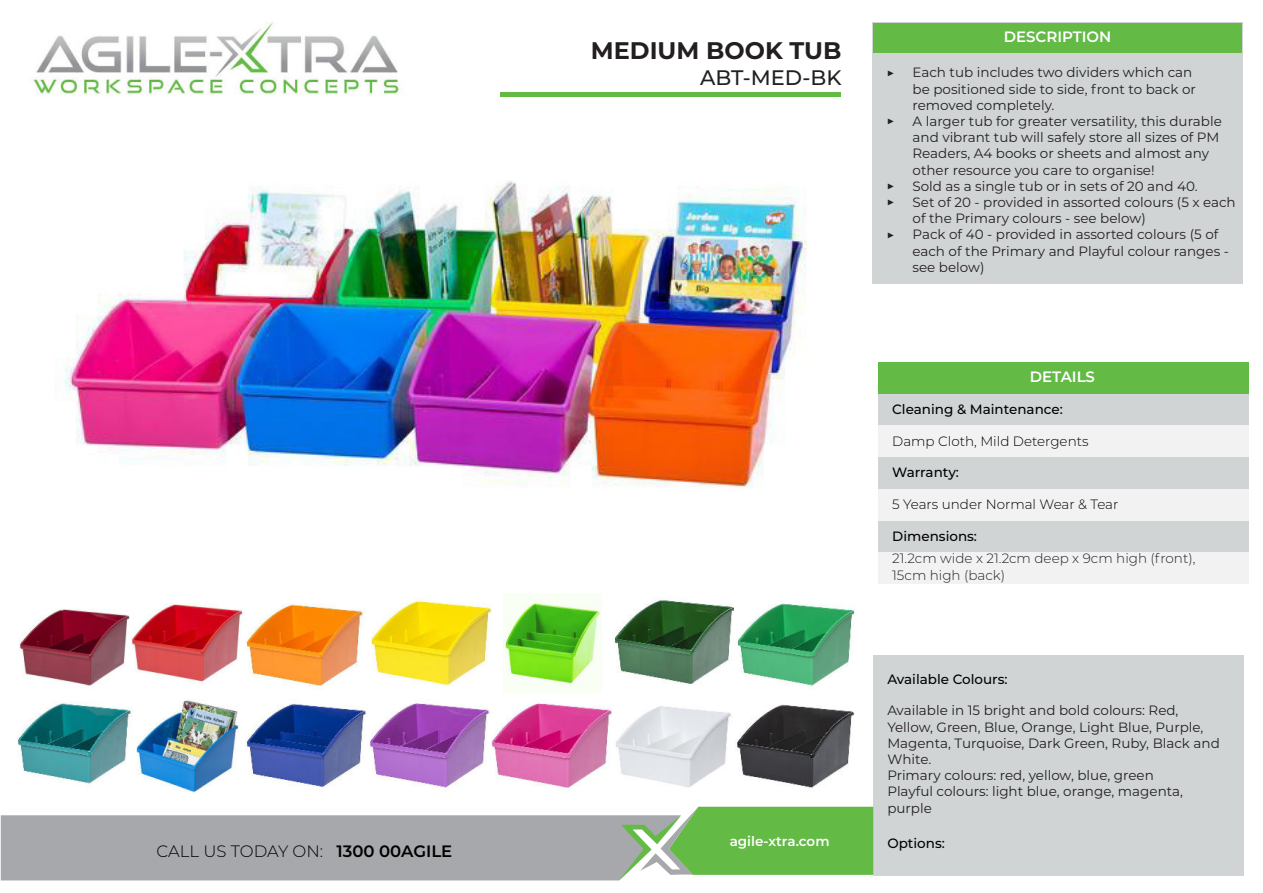
<style>
.page{position:relative;width:1263px;height:893px;background:#fff}
.page>*{position:absolute;margin:0;border:0;box-sizing:border-box;transform-origin:0 0}
.t1{font:700 24px "Montserrat";color:#231f20}
.t2{font:500 21px "Montserrat";color:#231f20}
.t3{font:300 16.5px "Montserrat";color:#000}
.t4{font:600 15px "Montserrat";color:#fff}
.t5{font:13.5px/16.2px "Montserrat";color:#231f20}
.t6{font:500 13.5px "Montserrat";color:#000}
.t7{font:300 13.5px/16.2px "Montserrat";color:#231f20}
.t8{font:300 13.5px "Montserrat";color:#000}
.t9{font:600 13.5px "Montserrat";color:#fff}
.s1{font-weight:600}
</style>
<div class="page">
<img style="left:33px;top:22px;width:367px;height:73px">
<div style="left:872px;top:22px;width:370px;height:262px;background:#d1d4d4"></div>
<div style="left:878px;top:394px;width:370px;height:32px;background:#d1d4d4"></div>
<div style="left:878px;top:457px;width:370px;height:32px;background:#d1d4d4"></div>
<div style="left:878px;top:520px;width:370px;height:32px;background:#d1d4d4"></div>
<div style="left:873px;top:656px;width:370px;height:220px;background:#d1d4d4"></div>
<div style="left:878px;top:426px;width:370px;height:31px;background:#f2f2f2"></div>
<div style="left:878px;top:489px;width:370px;height:31px;background:#f2f2f2"></div>
<div style="left:878px;top:552px;width:370px;height:32px;background:#f2f2f2"></div>
<div style="left:873px;top:23px;width:369px;height:29px;background:#63ba45"></div>
<div style="left:878px;top:363px;width:370px;height:31px;background:#63ba45"></div>
<svg style="left:1px;top:807px;width:872px;height:73px;background:#a3b6a0"></svg>
<div style="left:500px;top:92px;width:341px;height:5px;background:#63ba45"></div>
<img style="left:63px;top:181px;width:744px;height:307px">
<img style="left:369px;top:700px;width:485px;height:89px">
<img style="left:245px;top:699px;width:121px;height:89px">
<img style="left:614px;top:600px;width:241px;height:86px">
<img style="left:503px;top:598px;width:99px;height:89px">
<img style="left:136px;top:700px;width:103px;height:93px">
<img style="left:130px;top:603px;width:235px;height:86px">
<img style="left:19px;top:609px;width:111px;height:78px">
<img style="left:17px;top:702px;width:115px;height:82px">
<img style="left:371px;top:598px;width:120px;height:88px">
<p class="t3" style="left:157px;top:844px;width:297px">CALL US TODAY ON: <span class="s1">1300 00AGILE</span></p>
<h1 class="t1" style="left:591px;top:37px;width:252px">MEDIUM BOOK TUB</h1>
<h2 class="t2" style="left:700px;top:69px;width:143px">ABT-MED-BK</h2>
<p class="t5" style="left:887px;top:65px;width:10px">▶</p>
<p class="t5" style="left:887px;top:114px;width:10px">▶</p>
<p class="t5" style="left:887px;top:178px;width:10px">▶ ▶</p>
<p class="t5" style="left:887px;top:227px;width:10px">▶</p>
<p class="t4" style="left:1004px;top:30px;width:109px">DESCRIPTION</p>
<p class="t5" style="left:912px;top:66px;width:325px">Each tub includes two dividers which can<br>be positioned side to side, front to back or removed completely.<br>A larger tub for greater versatility, this durable and vibrant tub will safely store all sizes of PM Readers, A4 books or sheets and almost any other resource you care to organise!<br>Sold as a single tub or in sets of 20 and 40.<br>Set of 20 - provided in assorted colours (5 x each of the Primary colours - see below)<br>Pack of 40 - provided in assorted colours (5 of each of the Primary and Playful colour ranges - see below)</p>
<p class="t4" style="left:1030px;top:371px;width:67px">DETAILS</p>
<p class="t6" style="left:892px;top:404px;width:172px">Cleaning &amp; Maintenance:</p>
<p class="t8" style="left:892px;top:436px;width:198px">Damp Cloth, Mild Detergents</p>
<p class="t6" style="left:892px;top:467px;width:68px">Warranty:</p>
<p class="t8" style="left:892px;top:499px;width:228px">5 Years under Normal Wear &amp; Tear</p>
<p class="t6" style="left:892px;top:531px;width:86px">Dimensions:</p>
<p class="t7" style="left:892px;top:552px;width:305px">21.2cm wide x 21.2cm deep x 9cm high (front),<br>15cm high (back)</p>
<p class="t6" style="left:887px;top:673px;width:122px">Available Colours:</p>
<p class="t5" style="left:887px;top:704px;width:334px">Available in 15 bright and bold colours: Red, Yellow, Green, Blue, Orange, Light Blue, Purple, Magenta, Turquoise, Dark Green, Ruby, Black and White.<br>Primary colours: red, yellow, blue, green<br>Playful colours: light blue, orange, magenta, purple</p>
<p class="t9" style="left:730px;top:836px;width:101px">agile-xtra.com</p>
<p class="t6" style="left:887px;top:837px;width:59px">Options:</p>
</div>
